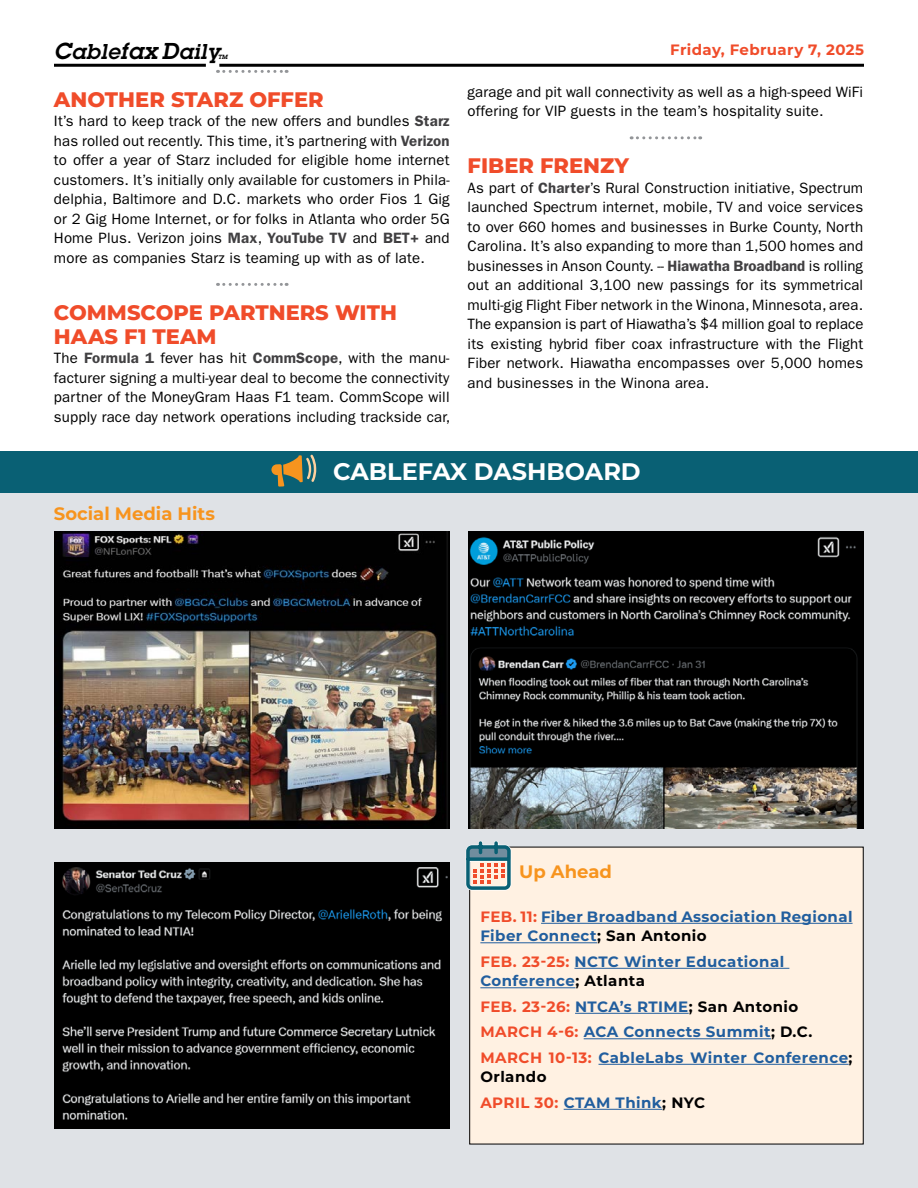
<style>
.page{position:relative;width:918px;height:1188px;background:#fff}
.page>*{position:absolute;margin:0;border:0;box-sizing:border-box;transform-origin:0 0}
.t1{font:700 24px "Montserrat";color:#fff}
.t2{font:800 21px/24px "Montserrat";color:#f04c2a}
.t3{font:italic 600 21px "Lubalin Graph Std";letter-spacing:.03em;color:#000}
.t4{font:700 18px "Montserrat";color:#f7941e}
.t5{font:15px/19.5px "ITC Franklin Gothic Std";letter-spacing:.01em;color:#000;text-align:justify}
.t6{font:700 15px/19.5px "Montserrat";letter-spacing:.03em;color:#215e9e}
.t7{font:700 15px/25.5px "Montserrat";letter-spacing:.03em;color:#000}
.t8{font:700 15px "Montserrat";letter-spacing:.025em;color:#f04c2a}
.t9{font:italic 600 6px "Lubalin Graph Std";color:#000}
.s1{font-size:22.5px}
.s2{font-weight:600;color:#414042}
.s3{color:#f04c2a}
.s4{color:#000}
.s5{color:#215e9e}
</style>
<div class="page">
<hr style="left:219px;top:64px;width:645px;height:3px;background:#000">
<hr style="left:54px;top:64px;width:152px;height:3px;background:#000">
<svg style="left:224px;top:70px;width:63px;height:3px"></svg>
<svg style="left:224px;top:283px;width:63px;height:3px"></svg>
<svg style="left:631px;top:136px;width:70px;height:3px"></svg>
<div style="left:0;top:486px;width:918px;height:702px;background:#dfe2e6"></div>
<div style="left:0;top:451px;width:918px;height:41px;background:#096074"></div>
<div style="left:470px;top:847px;width:393px;height:297px;background:#fff1e2"></div>
<hr style="left:541px;top:923px;width:312px;height:1px;background:#215e9e">
<hr style="left:480px;top:942px;width:117px;height:1px;background:#215e9e">
<hr style="left:574px;top:968px;width:215px;height:1px;background:#215e9e">
<hr style="left:480px;top:987px;width:95px;height:1px;background:#215e9e">
<hr style="left:575px;top:1013px;width:114px;height:1px;background:#215e9e">
<hr style="left:584px;top:1038px;width:187px;height:1px;background:#215e9e">
<hr style="left:599px;top:1064px;width:250px;height:1px;background:#215e9e">
<hr style="left:564px;top:1109px;width:98px;height:1px;background:#215e9e">
<img style="left:468px;top:532px;width:395px;height:297px">
<img style="left:55px;top:532px;width:395px;height:297px">
<img style="left:55px;top:862px;width:395px;height:267px">
<svg style="left:466px;top:841px;width:48px;height:52px"></svg>
<svg style="left:271px;top:455px;width:45px;height:32px"></svg>
<h2 class="t3" style="left:54px;top:38px;width:167px"><span class="s1">C</span>able<span class="s1">fax D</span>aily</h2>
<p class="t9" style="left:218px;top:53px;width:11px">TM</p>
<p class="t8" style="left:670px;top:39px;width:195px">Friday, February 7, 2025</p>
<h2 class="t2" style="left:54px;top:86px;width:271px">ANOTHER STARZ OFFER</h2>
<p class="t5" style="left:54px;top:111px;width:397px">It’s hard to keep track of the new offers and bundles <span class="s2">Starz </span>has rolled out recently. This time, it’s partnering with <span class="s2">Verizon </span>to offer a year of Starz included for eligible home internet customers. It’s initially only available for customers in Phila&shy;delphia, Baltimore and D.C. markets who order Fios 1 Gig or 2 Gig Home Internet, or for folks in Atlanta who order 5G Home Plus. Verizon joins <span class="s2">Max</span>, <span class="s2">YouTube TV</span> and <span class="s2">BET+</span> and more as companies Starz is teaming up with as of late.</p>
<h2 class="t2" style="left:54px;top:299px;width:344px">COMMSCOPE PARTNERS WITH<br>HAAS F1 TEAM</h2>
<p class="t5" style="left:54px;top:348px;width:398px">The <span class="s2">Formula 1</span> fever has hit <span class="s2">CommScope</span>, with the manu&shy;facturer signing a multi-year deal to become the connectivity partner of the MoneyGram Haas F1 team. CommScope will supply race day network operations including trackside car,</p>
<p class="t5" style="left:468px;top:82px;width:397px">garage and pit wall connectivity as well as a high-speed WiFi offering for VIP guests in the team’s hospitality suite.</p>
<h2 class="t2" style="left:468px;top:153px;width:163px">FIBER FRENZY</h2>
<p class="t5" style="left:468px;top:178px;width:397px">As part of <span class="s2">Charter</span>’s Rural Construction initiative, Spectrum launched Spectrum internet, mobile, TV and voice services to over 660 homes and businesses in Burke County, North Carolina. It’s also expanding to more than 1,500 homes and businesses in Anson County. -- <span class="s2">Hiawatha Broadband</span> is rolling out an additional 3,100 new passings for its symmetrical multi-gig Flight Fiber network in the Winona, Minnesota, area.<br>The expansion is part of Hiawatha’s $4 million goal to replace its existing hybrid fiber coax infrastructure with the Flight Fiber network. Hiawatha encompasses over 5,000 homes and businesses in the Winona area.</p>
<p class="t4" style="left:54px;top:500px;width:162px">Social Media Hits</p>
<h1 class="t1" style="left:333px;top:454px;width:309px">CABLEFAX DASHBOARD</h1>
<p class="t4" style="left:519px;top:859px;width:94px">Up Ahead</p>
<p class="t6" style="left:480px;top:906px;width:374px"><span class="s3">FEB. 11:</span> Fiber Broadband Association Regional<br>Fiber Connect<span class="s4">; San Antonio</span></p>
<p class="t6" style="left:480px;top:951px;width:305px"><span class="s3">FEB. 23-25:</span> NCTC Winter Educational<br>Conference<span class="s4">; Atlanta</span></p>
<p class="t6" style="left:480px;top:993px;width:374px;line-height:25.5px"><span class="s3">FEB. 23-26:</span> NTCA’s RTIME<span class="s4">; San Antonio<br></span><span class="s3">MARCH 4-6:</span> ACA Connects Summit<span class="s4">; D.C.<br></span><span class="s3">MARCH 10-13:</span> CableLabs Winter Conference<span class="s4">;</span></p>
<p class="t7" style="left:480px;top:1063px;width:226px">Orlando<br><span class="s3">APRIL 30:</span> <span class="s5">CTAM Think</span>; NYC</p>
</div>
